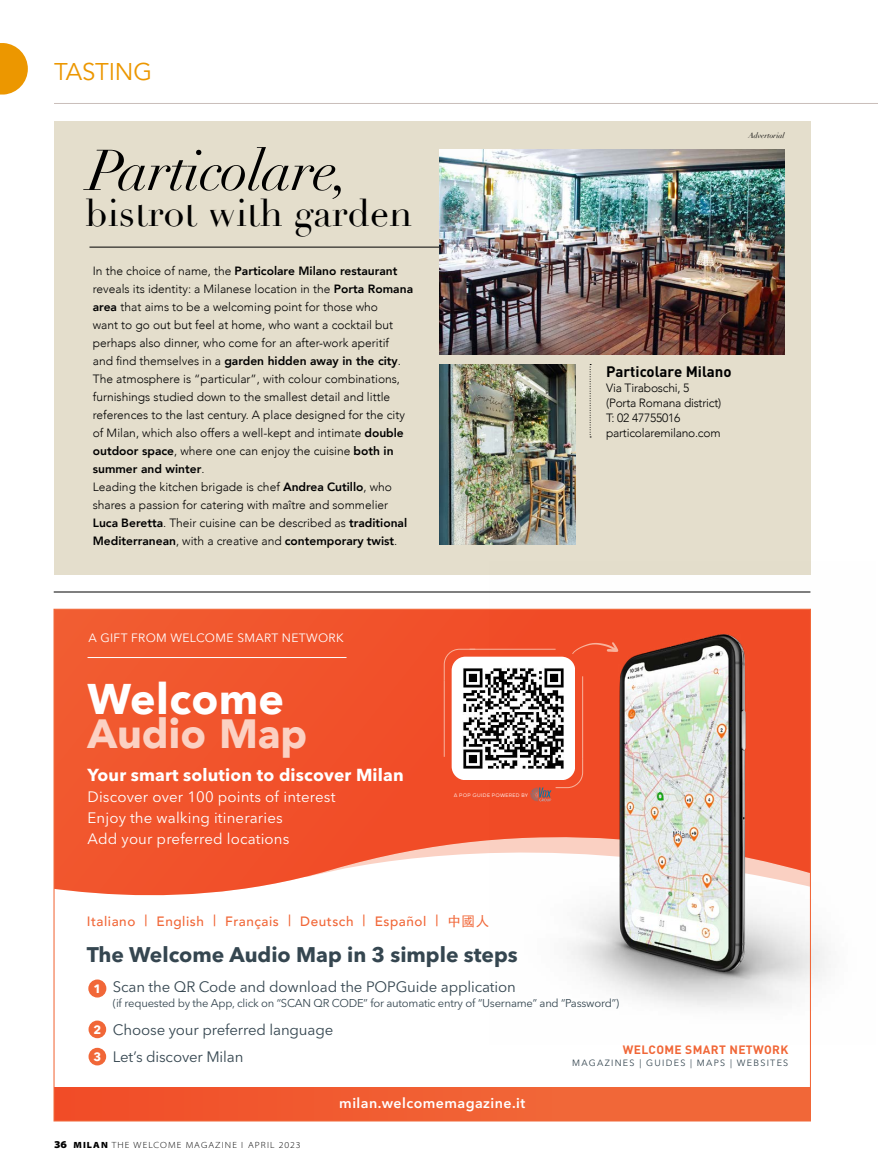
<style>
.page{position:relative;width:878px;height:1175px;background:#fff}
.page>*{position:absolute;margin:0;border:0;box-sizing:border-box;transform-origin:0 0}
.t1{font:italic 56.4px "Didot";letter-spacing:-.02em;color:#000}
.t2{font:700 42.75px "Avenir Next";letter-spacing:.01em;color:#fff}
.t3{font:700 40.8px "Avenir Next";letter-spacing:-.005em;color:#fbd1c3}
.t4{font:38.1px "Didot";color:#000}
.t5{font:24px "Avenir LT Std";letter-spacing:-.01em;color:#ec9700}
.t6{font:700 21px "Avenir Next LT Pro";color:#354650}
.t7{font:700 17.25px "Avenir Next LT Pro";letter-spacing:.01em;color:#fff}
.t8{font:15px/27.8px "Avenir Next LT Pro";letter-spacing:-.01em;color:#354650}
.t9{font:15px/21px "Avenir Next LT Pro";letter-spacing:.01em;color:#fff}
.t10{font:700 15px "DIN";color:#000}
.t11{font:600 14.1px "Avenir Next LT Pro";letter-spacing:.03em;color:#fff}
.t12{font:500 13.5px "Avenir";letter-spacing:.04em;color:#f16738}
.t13{font:300 12px/18px "Avenir";color:#000}
.t14{font:300 12px/15px "Avenir";letter-spacing:-.02em;color:#000}
.t15{font:12px "Avenir Next LT Pro";letter-spacing:.03em;color:#fff}
.t16{font:700 12px "DIN";letter-spacing:.03em;color:#f16738}
.t17{font:700 12px "Avenir Next LT Pro";color:#fff}
.t18{font:11.25px "Avenir Next LT Pro";letter-spacing:-.02em;color:#354650}
.t19{font:300 semi-expanded 9px "Myriad Pro";letter-spacing:.12em;color:#000}
.t20{font:9px "Avenir Next LT Pro";letter-spacing:.14em;color:#354650}
.t21{font:italic 7.5px "Didot";color:#000}
.t22{font:300 6.15px "Grold";letter-spacing:.05em;color:#fff}
.s1{font-weight:800}
.s2{font-size:15.3px}
.s3{font-family:"Sim Hei";font-weight:400}
.s4{font-weight:900;font-size:10.5px}
.s5{font-weight:900}
</style>
<div class="page">
<svg style="left:0;top:43px;width:28px;height:52px"></svg>
<hr style="left:54px;top:103px;width:824px;height:1px;background:#cabeba">
<div style="left:54px;top:122px;width:756px;height:453px;background:#e4decc"></div>
<svg style="left:589px;top:364px;width:2px;height:73px"></svg>
<hr style="left:89px;top:247px;width:695px;height:1px;background:#000">
<img style="left:439px;top:150px;width:345px;height:205px">
<img style="left:439px;top:364px;width:136px;height:180px">
<svg style="left:55px;top:610px;width:434px;height:286px;background:#f25f3a"></svg>
<div style="left:54px;top:1088px;width:756px;height:32px;background:linear-gradient(to right,#f14e29,#f16d3c)"></div>
<img style="left:489px;top:561px;width:338px;height:447px">
<div style="left:88px;top:979px;width:18px;height:18px;background:#f16738;border-radius:50%"></div>
<div style="left:88px;top:1020px;width:18px;height:18px;background:#f16738;border-radius:50%"></div>
<div style="left:88px;top:1047px;width:18px;height:18px;background:#f16738;border-radius:50%"></div>
<svg style="left:443px;top:642px;width:175px;height:159px"></svg>
<hr style="left:88px;top:657px;width:258px;height:1px;background:#fff">
<hr style="left:54px;top:591px;width:756px;height:1px;background:#000">
<h3 class="t5" style="left:54px;top:58px;width:99px">TASTING</h3>
<h1 class="t1" style="left:88px;top:136px;width:263px">Particolare,</h1>
<h3 class="t4" style="left:85px;top:190px;width:329px">bistrot with garden</h3>
<p class="t13" style="left:93px;top:261px;width:322px">In the choice of name, the <span class="s1">Particolare Milano restaurant </span>reveals its identity: a Milanese location in the <span class="s1">Porta Romana area</span> that aims to be a welcoming point for those who<br>want to go out but feel at home, who want a cocktail but perhaps also dinner, who come for an after-work aperitif<br>and find themselves in a <span class="s1">garden hidden away in the city</span>.<br>The atmosphere is “particular”, with colour combinations, furnishings studied down to the smallest detail and little references to the last century. A place designed for the city of Milan, which also offers a well-kept and intimate <span class="s1">double outdoor space</span>, where one can enjoy the cuisine <span class="s1">both in summer and winter</span>.<br>Leading the kitchen brigade is chef <span class="s1">Andrea Cutillo</span>, who shares a passion for catering with maître and sommelier <span class="s1">Luca Beretta</span>. Their cuisine can be described as <span class="s1">traditional Mediterranean</span>, with a creative and <span class="s1">contemporary twist</span>.</p>
<p class="t15" style="left:88px;top:631px;width:257px">A GIFT FROM WELCOME SMART NETWORK</p>
<h2 class="t2" style="left:88px;top:662px;width:198px">Welcome</h2>
<h3 class="t3" style="left:88px;top:698px;width:221px">Audio Map</h3>
<h3 class="t7" style="left:88px;top:764px;width:318px">Your smart solution to discover Milan</h3>
<p class="t9" style="left:88px;top:785px;width:249px">Discover over 100 points of interest<br>Enjoy the walking itineraries<br>Add your preferred locations</p>
<p class="t22" style="left:453px;top:791px;width:76px">A POP GUIDE POWERED BY</p>
<p class="t12" style="left:87px;top:910px;width:404px">Italiano <span class="s2">|</span> English <span class="s2">|</span> Français <span class="s2">|</span> Deutsch <span class="s2">|</span> Español <span class="s2">|</span> <span class="s3">中國人</span></p>
<p class="t21" style="left:748px;top:131px;width:38px">Advertorial</p>
<p class="t10" style="left:606px;top:361px;width:127px">Particolare Milano</p>
<p class="t14" style="left:606px;top:380px;width:117px">Via Tiraboschi, 5 (Porta Romana district)<br>T: 02 47755016 particolaremilano.com</p>
<h3 class="t6" style="left:87px;top:941px;width:432px">The Welcome Audio Map in 3 simple steps</h3>
<p class="t8" style="left:113px;top:972px;width:404px">Scan the QR Code and download the POPGuide application</p>
<p class="t18" style="left:113px;top:996px;width:507px">(if requested by the App, click on “SCAN QR CODE” for automatic entry of “Username” and “Password”)</p>
<p class="t8" style="left:113px;top:1015px;width:222px">Choose your preferred language<br>Let’s discover Milan</p>
<p class="t17" style="left:93px;top:981px;width:9px">1</p>
<p class="t17" style="left:93px;top:1022px;width:9px">2</p>
<p class="t17" style="left:93px;top:1049px;width:9px">3</p>
<p class="t16" style="left:623px;top:1041px;width:167px">WELCOME SMART NETWORK</p>
<p class="t20" style="left:572px;top:1057px;width:217px">MAGAZINES | GUIDES | MAPS | WEBSITES</p>
<p class="t19" style="left:54px;top:1140px;width:248px"><span class="s4">36</span> <span class="s5">MILAN</span> THE WELCOME MAGAZINE I APRIL 2023</p>
<p class="t11" style="left:339px;top:1094px;width:187px">milan.welcomemagazine.it</p>
</div>
